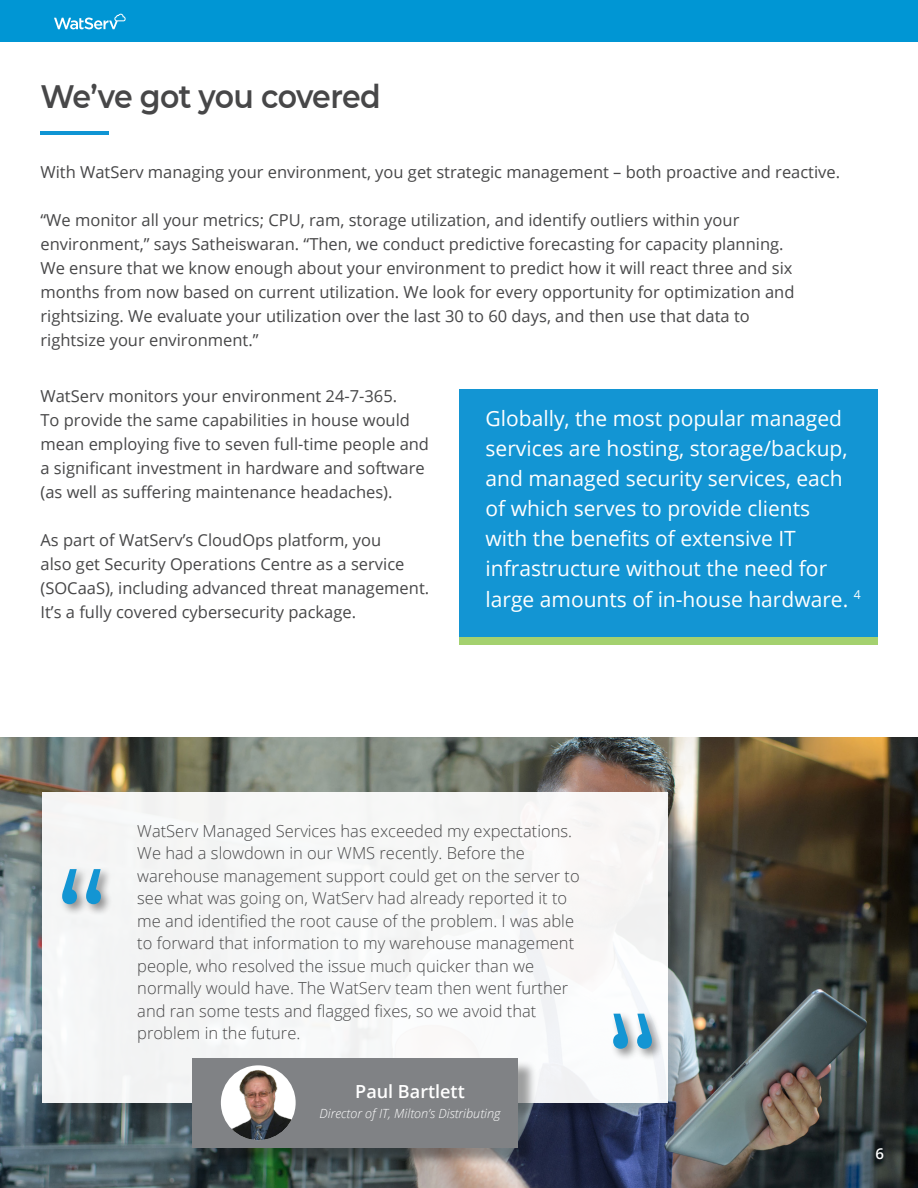
<style>
.page{position:relative;width:918px;height:1188px;background:#fff}
.page>*{position:absolute;margin:0;border:0;box-sizing:border-box;transform-origin:0 0}
.t1{font:141px "Montserrat";color:#1395d3}
.t2{font:600 32.4px "Montserrat";letter-spacing:-.03em;color:#474748;scale:.93 1}
.t3{font:21px/30px "Open Sans";color:#fff}
.t4{font:600 18px "Open Sans";color:#fff}
.t5{font:16.5px/24px "Open Sans";color:#474748}
.t6{font:300 16.5px/22.5px "Open Sans";color:#474748}
.t7{font:600 15px "Open Sans";color:#fff}
.t8{font:italic 300 12.6px "Open Sans";color:#fff}
</style>
<div class="page">
<div style="left:459px;top:627px;width:419px;height:17px;background:#a4d16f"></div>
<div style="left:0;top:0;width:918px;height:42px;background:#0096d4"></div>
<svg style="left:54px;top:13px;width:72px;height:16px"></svg>
<hr style="left:40px;top:131px;width:69px;height:4px;background:#0f95d4">
<div style="left:459px;top:390px;width:419px;height:247px;background:#1395d3"></div>
<img style="left:0;top:737px;width:918px;height:451px">
<div style="left:44px;top:794px;width:642px;height:327px;background:#000;opacity:.25"></div>
<div style="left:43px;top:792px;width:625px;height:311px;background:#f6f6f6"></div>
<div style="left:59px;top:866px;width:54px;height:51px;background:#000;opacity:.43"></div>
<div style="left:610px;top:1011px;width:55px;height:51px;background:#000;opacity:.43"></div>
<div style="left:195px;top:1060px;width:342px;height:106px;background:#000;opacity:.37"></div>
<div style="left:193px;top:1058px;width:325px;height:89px;background:#808285"></div>
<img style="left:221px;top:1065px;width:75px;height:75px;border-radius:37px">
<svg style="left:613px;top:1014px;width:39px;height:35px"></svg>
<h2 class="t2" style="left:40px;top:73px;width:367px">We’ve got you covered</h2>
<p class="t5" style="left:40px;top:159px;width:801px">With WatServ managing your environment, you get strategic management – both proactive and reactive.</p>
<p class="t5" style="left:40px;top:207px;width:756px">“We monitor all your metrics; CPU, ram, storage utilization, and identify outliers within your environment,” says Satheiswaran. “Then, we conduct predictive forecasting for capacity planning.<br>We ensure that we know enough about your environment to predict how it will react three and six months from now based on current utilization. We look for every opportunity for optimization and rightsizing. We evaluate your utilization over the last 30 to 60 days, and then use that data to rightsize your environment.”</p>
<p class="t5" style="left:40px;top:384px;width:390px">WatServ monitors your environment 24-7-365.<br>To provide the same capabilities in house would mean employing five to seven full-time people and a significant investment in hardware and software (as well as suffering maintenance headaches).</p>
<p class="t5" style="left:40px;top:528px;width:390px">As part of WatServ’s CloudOps platform, you<br>also get Security Operations Centre as a service (SOCaaS), including advanced threat management.<br>It’s a fully covered cybersecurity package.</p>
<p class="t3" style="left:486px;top:403px;width:377px">Globally, the most popular managed services are hosting, storage/backup, and managed security services, each of which serves to provide clients<br>with the benefits of extensive IT infrastructure without the need for large amounts of in-house hardware. <sup>4</sup></p>
<h1 class="t1" style="left:55px;top:827px;width:55px">“</h1>
<p class="t6" style="left:137px;top:819px;width:444px">WatServ Managed Services has exceeded my expectations.<br>We had a slowdown in our WMS recently. Before the warehouse management support could get on the server to see what was going on, WatServ had already reported it to me and identified the root cause of the problem. I was able to forward that information to my warehouse management people, who resolved the issue much quicker than we normally would have. The WatServ team then went further and ran some tests and flagged fixes, so we avoid that problem in the future.</p>
<p class="t4" style="left:355px;top:1079px;width:111px">Paul Bartlett</p>
<p class="t8" style="left:320px;top:1105px;width:182px">Director of IT, Milton’s Distributing</p>
<p class="t7" style="left:862px;top:1141px;width:23px">6 6</p>
</div>
